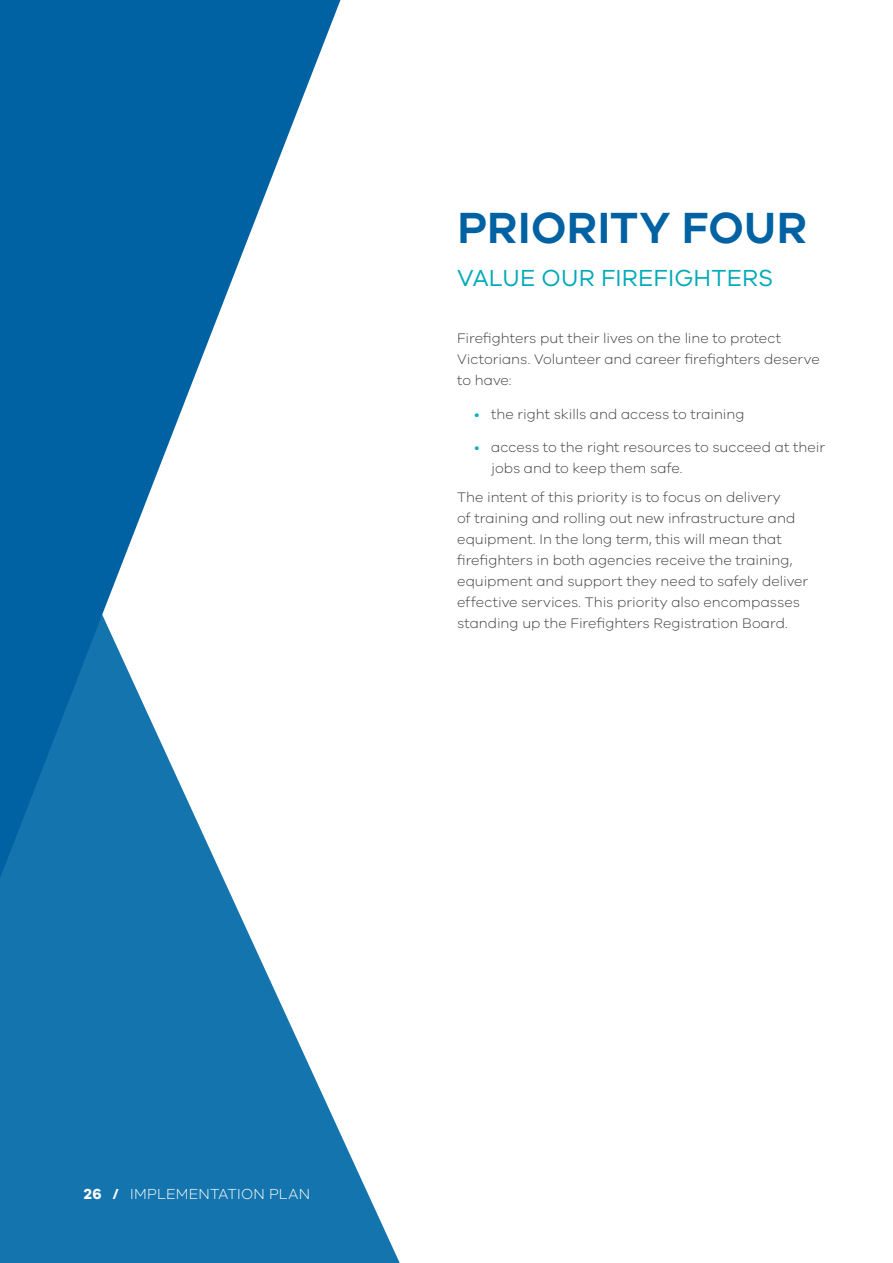
<style>
.page{position:relative;width:893px;height:1263px;background:#fff}
.page>*{position:absolute;margin:0;border:0;box-sizing:border-box;transform-origin:0 0}
.t1{font:600 45px "VIC";letter-spacing:.01em;color:#0062a3}
.H_Sub{font:24px "VIC";letter-spacing:.01em;color:#00aab8}
.t2{font:300 15px "VIC";letter-spacing:.02em;color:#fff}
.Body{font:300 14.25px/21px "VIC";color:#3e3e3f}
.s1{color:#00afbd}
.s2{font-weight:700}
</style>
<div class="page">
<svg style="left:0;top:0;width:400px;height:1263px;fill:#1474ad"></svg>
<svg style="left:0;top:0;width:340px;height:878px;fill:#0062a3"></svg>
<h1 class="t1" style="left:457px;top:201px;width:351px">PRIORITY FOUR</h1>
<p class="H_Sub" style="left:457px;top:264px;width:317px">VALUE OUR FIREFIGHTERS</p>
<p class="Body" style="left:457px;top:327px;width:364px">Firefighters put their lives on the line to protect<br>Victorians. Volunteer and career firefighters deserve to have:</p>
<p class="Body" style="left:474px;top:403px;width:272px"><span class="s1">•</span> the right skills and access to training</p>
<p class="Body" style="left:491px;top:437px;width:335px;text-indent:-17px"><span class="s1">•</span> access to the right resources to succeed at their jobs and to keep them safe.</p>
<p class="Body" style="left:457px;top:486px;width:353px">The intent of this priority is to focus on delivery<br>of training and rolling out new infrastructure and equipment. In the long term, this will mean that firefighters in both agencies receive the training, equipment and support they need to safely deliver effective services. This priority also encompasses standing up the Firefighters Registration Board.</p>
<p class="t2" style="left:84px;top:1185px;width:228px"><span class="s2">26 /</span> IMPLEMENTATION PLAN</p>
</div>
